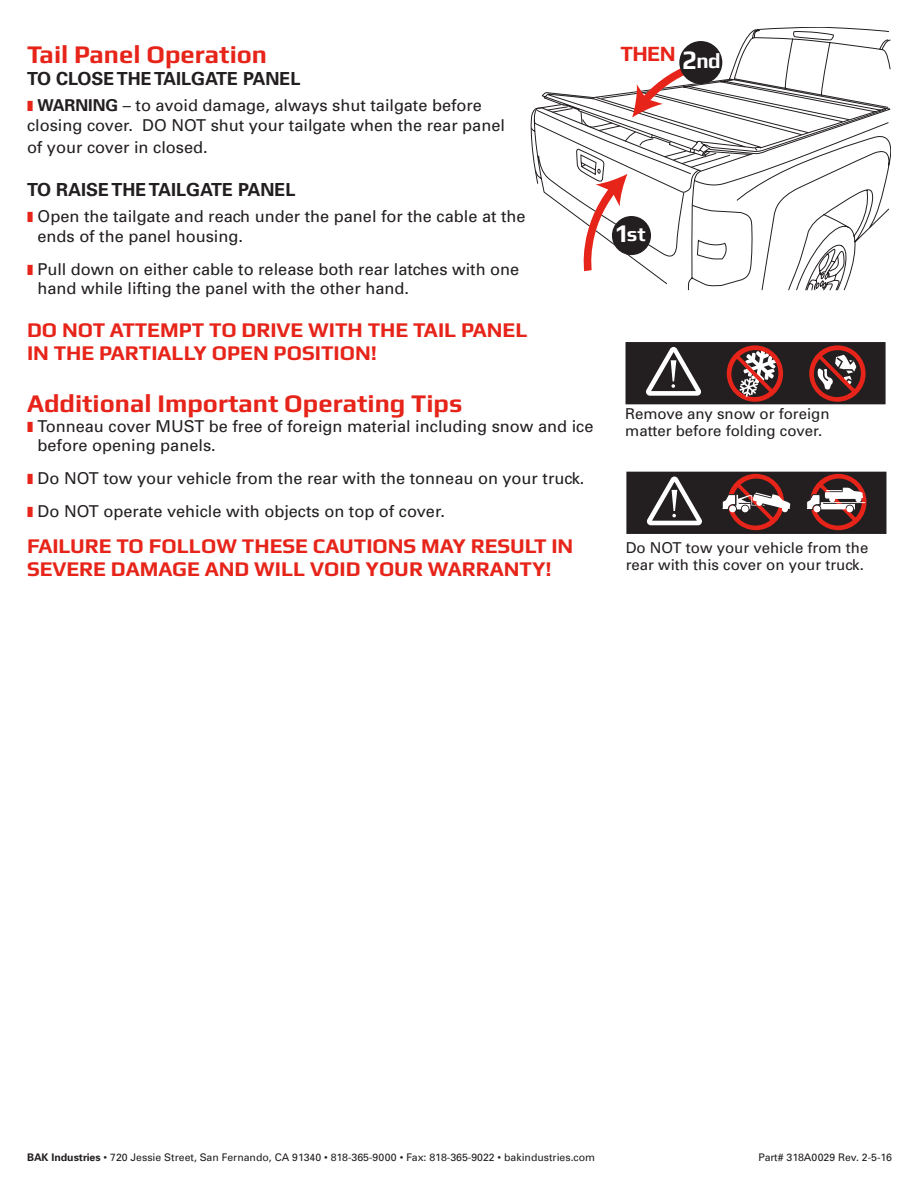
<style>
.page{position:relative;width:918px;height:1188px;background:#fff}
.page>*{position:absolute;margin:0;border:0;box-sizing:border-box;transform-origin:0 0}
.t1{font:700 25.5px "Play";color:#e72419}
.t2{font:700 21.9px "Play";color:#e72419}
.t3{font:700 21.3px "Play";color:#fff}
.t4{font:700 21px/22.5px "Play";color:#e72419}
.t5{font:700 20.25px "Play";color:#fff}
.t6{font:700 18px "Univers";color:#231f20}
.t7{font:16.35px/19.5px "Univers";color:#231f20}
.t8{font:15px "Univers";color:#231f20}
.t9{font:10.5px "Univers";color:#231f20}
.s1{font-weight:700}
.s2{font-size:26.7px}
.s3{font-size:25.5px}
</style>
<div class="page">
<svg style="left:682px;top:27px;width:209px;height:263px"></svg>
<svg style="left:531px;top:92px;width:356px;height:193px"></svg>
<svg style="left:541px;top:53px;width:268px;height:225px"></svg>
<svg style="left:626px;top:343px;width:259px;height:61px;background:#533838"></svg>
<div style="left:627px;top:472px;width:259px;height:61px;background:#231f20"></div>
<div style="left:626px;top:472px;width:260px;height:62px;border:2px solid #231f20"></div>
<svg style="left:647px;top:477px;width:55px;height:48px"></svg>
<svg style="left:721px;top:474px;width:69px;height:56px"></svg>
<svg style="left:806px;top:474px;width:61px;height:56px"></svg>
<div style="left:846px;top:506px;width:7px;height:6px;background:#fff;border-radius:50%"></div>
<div style="left:612px;top:216px;width:39px;height:39px;background:#231f20;border-radius:50%"></div>
<div style="left:679px;top:41px;width:43px;height:43px;background:#231f20;border-radius:50%"></div>
<p class="t1" style="left:27px;top:39px;width:242px">Tail Panel Operation</p>
<p class="t6" style="left:27px;top:67px;width:275px">TO CLOSE THE TAILGATE PANEL</p>
<p class="t7" style="left:27px;top:96px;width:480px;text-indent:11px"><span class="s1">WARNING</span> – to avoid damage, always shut tailgate before closing cover. DO NOT shut your tailgate when the rear panel</p>
<p class="t7" style="left:27px;top:138px;width:182px">of your cover in closed.</p>
<p class="t6" style="left:27px;top:178px;width:270px">TO RAISE THE TAILGATE PANEL</p>
<p class="t7" style="left:38px;top:207px;width:490px">Open the tailgate and reach under the panel for the cable at the ends of the panel housing.</p>
<p class="t7" style="left:38px;top:259px;width:483px">Pull down on either cable to release both rear latches with one hand while lifting the panel with the other hand.</p>
<p class="t4" style="left:27px;top:318px;width:502px">DO NOT ATTEMPT TO DRIVE WITH THE TAIL PANEL<br>IN THE PARTIALLY OPEN POSITION!</p>
<p class="t1" style="left:27px;top:388px;width:437px">Additional Important Operating Tips</p>
<p class="t7" style="left:38px;top:416px;width:558px">Tonneau cover MUST be free of foreign material including snow and ice before opening panels.</p>
<p class="t7" style="left:38px;top:468px;width:548px">Do NOT tow your vehicle from the rear with the tonneau on your truck.</p>
<p class="t7" style="left:38px;top:501px;width:409px">Do NOT operate vehicle with objects on top of cover.</p>
<p class="t4" style="left:27px;top:534px;width:548px">FAILURE TO FOLLOW THESE CAUTIONS MAY RESULT IN<br>SEVERE DAMAGE AND WILL VOID YOUR WARRANTY!</p>
<p class="t2" style="left:620px;top:41px;width:57px">THEN</p>
<p class="t3" style="left:682px;top:48px;width:40px"><span class="s2">2</span>nd</p>
<p class="t5" style="left:615px;top:222px;width:33px"><span class="s3">1</span>st</p>
<p class="t8" style="left:625px;top:404px;width:206px">Remove any snow or foreign</p>
<p class="t8" style="left:625px;top:421px;width:198px">matter before folding cover.</p>
<p class="t8" style="left:626px;top:538px;width:244px">Do NOT tow your vehicle from the</p>
<p class="t8" style="left:626px;top:555px;width:240px">rear with this cover on your truck.</p>
<p class="t9" style="left:27px;top:1151px;width:570px"><span class="s1">BAK Industries</span> • 720 Jessie Street, San Fernando, CA 91340 • 818-365-9000 • Fax: 818-365-9022 • bakindustries.com</p>
<p class="t9" style="left:759px;top:1151px;width:135px">Part# 318A0029 Rev. 2-5-16</p>
</div>
